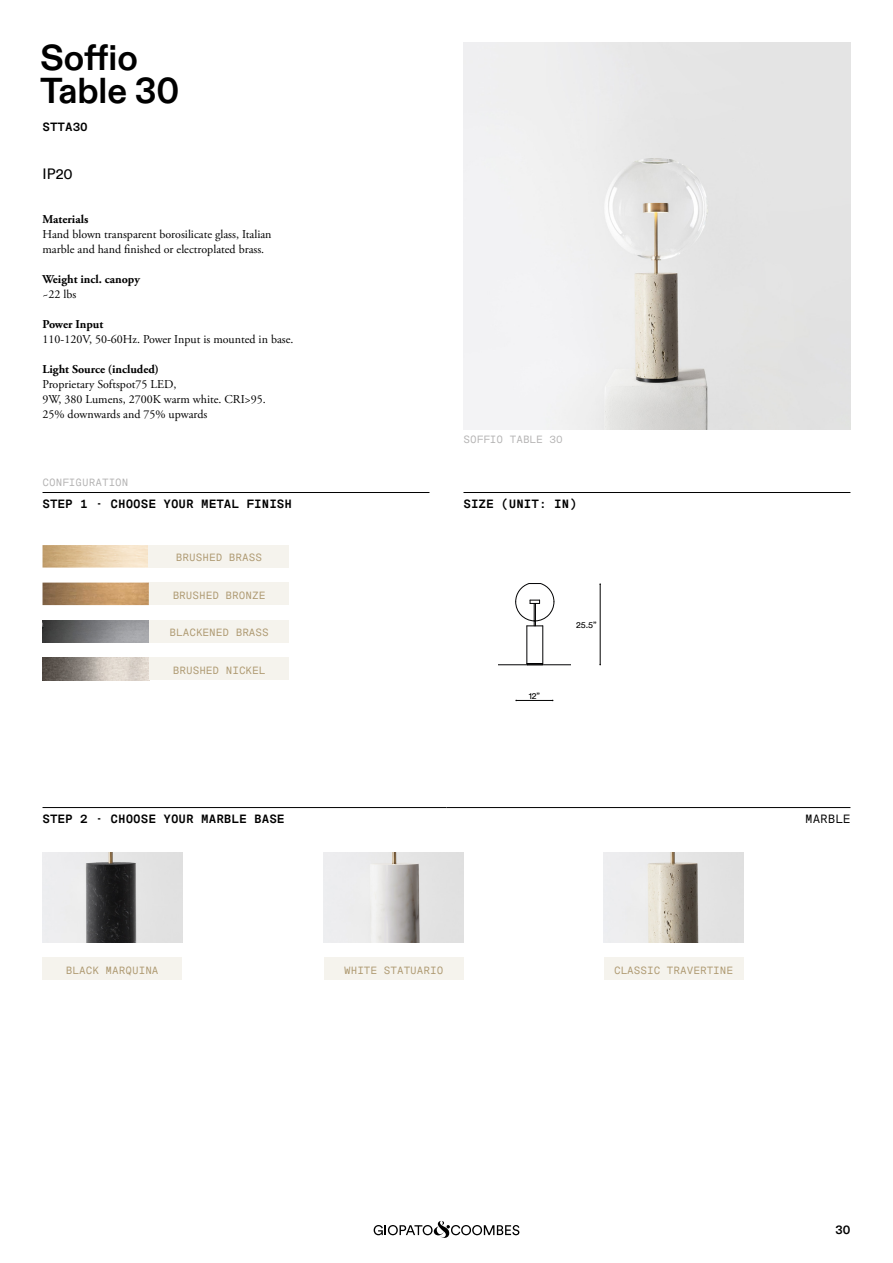
<style>
.page{position:relative;width:893px;height:1263px;background:#fff}
.page>*{position:absolute;margin:0;border:0;box-sizing:border-box;transform-origin:0 0}
.t1{font:700 36px/33px "ABC Diatype";color:#000}
.t2{font:15px "Circular TT";color:#000}
.t3{font:12px/15px "Adobe Garamond Pro";color:#000}
.t4{font:700 12px "Messina Sans Mono";color:#000}
.t5{font:700 12px "Adobe Garamond Pro";color:#000}
.t6{font:12px "Messina Sans Mono";color:#000}
.t7{font:700 12px "ABC Diatype";color:#000}
.t8{font:10.5px "Messina Sans Mono";color:#ad986f}
.t9{font:10.5px "Messina Sans Mono";color:#b3b2b2}
.t10{font:9px "Circular TT";color:#000}
</style>
<div class="page">
<svg style="left:374px;top:1221px;width:145px;height:17px"></svg>
<img style="left:324px;top:853px;width:139px;height:90px">
<img style="left:604px;top:853px;width:139px;height:90px">
<img style="left:463px;top:43px;width:387px;height:386px">
<hr style="left:43px;top:492px;width:386px;height:1px;background:#000">
<img style="left:43px;top:545px;width:106px;height:23px">
<img style="left:43px;top:620px;width:106px;height:23px">
<img style="left:43px;top:658px;width:106px;height:22px">
<div style="left:149px;top:545px;width:140px;height:23px;background:#f5f3ed"></div>
<div style="left:149px;top:620px;width:140px;height:23px;background:#f5f3ed"></div>
<div style="left:149px;top:583px;width:140px;height:22px;background:#f5f3ed"></div>
<div style="left:149px;top:658px;width:140px;height:22px;background:#f5f3ed"></div>
<img style="left:43px;top:583px;width:106px;height:22px">
<hr style="left:43px;top:807px;width:403px;height:1px;background:#000">
<hr style="left:446px;top:807px;width:404px;height:1px;background:#000">
<hr style="left:463px;top:492px;width:387px;height:1px;background:#000">
<div style="left:43px;top:958px;width:139px;height:22px;background:#f5f3ed"></div>
<div style="left:324px;top:958px;width:139px;height:22px;background:#f5f3ed"></div>
<div style="left:604px;top:958px;width:139px;height:22px;background:#f5f3ed"></div>
<img style="left:43px;top:853px;width:139px;height:90px">
<hr style="left:527px;top:626px;width:1px;height:37px;background:#020203">
<svg style="left:527px;top:663px;width:16px;height:1px"></svg>
<hr style="left:542px;top:626px;width:1px;height:37px;background:#020203">
<svg style="left:515px;top:583px;width:39px;height:44px"></svg>
<hr style="left:498px;top:664px;width:73px;height:1px;background:#020203">
<hr style="left:516px;top:700px;width:37px;height:1px;background:#000">
<hr style="left:600px;top:584px;width:1px;height:81px;background:#000">
<h1 class="t1" style="left:40px;top:43px;width:141px">Soffio<br>Table 30</h1>
<p class="t4" style="left:43px;top:118px;width:47px">STTA30</p>
<p class="t2" style="left:43px;top:165px;width:32px">IP20</p>
<p class="t5" style="left:43px;top:212px;width:47px">Materials</p>
<p class="t3" style="left:43px;top:227px;width:231px">Hand blown transparent borosilicate glass, Italian marble and hand finished or electroplated brass.</p>
<p class="t5" style="left:43px;top:272px;width:99px">Weight incl. canopy</p>
<p class="t3" style="left:43px;top:287px;width:35px">~22 lbs</p>
<p class="t5" style="left:43px;top:317px;width:62px">Power Input</p>
<p class="t3" style="left:43px;top:332px;width:252px">110-120V, 50-60Hz. Power Input is mounted in base.</p>
<p class="t5" style="left:43px;top:362px;width:118px">Light Source (included)</p>
<p class="t3" style="left:43px;top:377px;width:225px">Proprietary Softspot75 LED,<br>9W, 380 Lumens, 2700K warm white. CRI&gt;95.<br>25% downwards and 75% upwards</p>
<p class="t9" style="left:43px;top:475px;width:87px">CONFIGURATION</p>
<p class="t4" style="left:43px;top:495px;width:251px">STEP 1 - CHOOSE YOUR METAL FINISH</p>
<p class="t8" style="left:176px;top:550px;width:87px">BRUSHED BRASS</p>
<p class="t8" style="left:173px;top:588px;width:94px">BRUSHED BRONZE</p>
<p class="t8" style="left:170px;top:625px;width:101px">BLACKENED BRASS</p>
<p class="t8" style="left:173px;top:663px;width:94px">BRUSHED NICKEL</p>
<p class="t9" style="left:463px;top:432px;width:101px">SOFFIO TABLE 30</p>
<p class="t4" style="left:463px;top:495px;width:115px">SIZE (UNIT: IN)</p>
<p class="t10" style="left:529px;top:690px;width:13px">12”</p>
<p class="t10" style="left:576px;top:619px;width:22px">25.5”</p>
<p class="t4" style="left:43px;top:810px;width:243px">STEP 2 - CHOOSE YOUR MARBLE BASE</p>
<p class="t6" style="left:805px;top:810px;width:47px">MARBLE</p>
<p class="t8" style="left:66px;top:963px;width:94px">BLACK MARQUINA</p>
<p class="t8" style="left:344px;top:963px;width:101px">WHITE STATUARIO</p>
<p class="t8" style="left:614px;top:963px;width:121px">CLASSIC TRAVERTINE</p>
<p class="t7" style="left:836px;top:1223px;width:16px">30</p>
</div>
